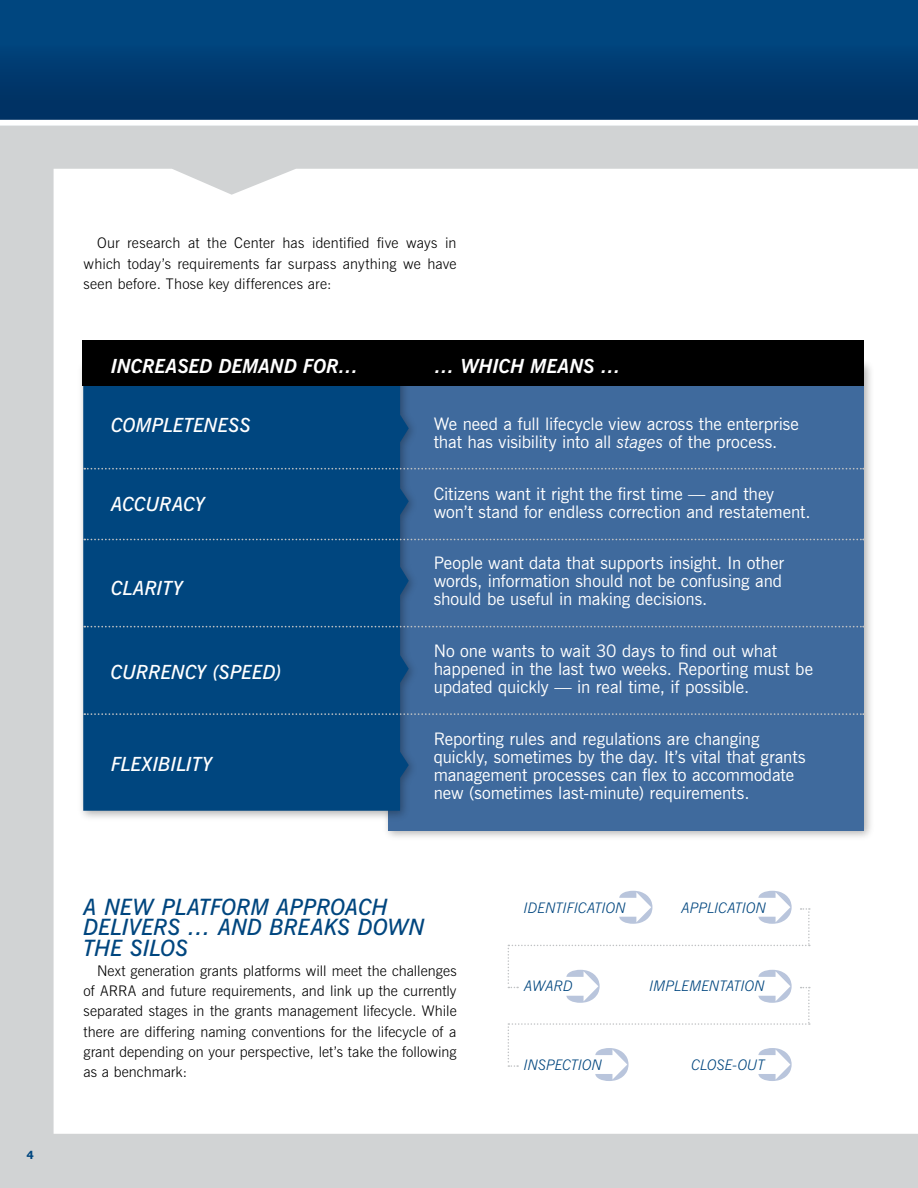
<style>
.page{position:relative;width:918px;height:1188px;background:#fff}
.page>*{position:absolute;margin:0;border:0;box-sizing:border-box;transform-origin:0 0}
.t1{font:italic 600 22.5px/20.2px "News Gothic BT";letter-spacing:-.01em;color:#00467f}
.t2{font:italic 600 19.5px "News Gothic BT";letter-spacing:-.005em;color:#fff}
.t3{font:italic 700 19.5px "News Gothic BT";letter-spacing:-.005em;color:#fff}
.t4{font:17.25px/18px "News Gothic BT";letter-spacing:-.005em;color:#fff}
.t5{font:300 14.7px/20.2px "News Gothic BT";letter-spacing:.005em;color:#000;text-align:justify}
.t6{font:italic 300 14.7px "News Gothic BT";letter-spacing:-.01em;color:#00467f}
.s1{font-style:italic}
</style>
<div class="page">
<div style="left:0;top:105px;width:918px;height:1083px;background:#d1d3d4"></div>
<div style="left:0;top:0;width:918px;height:125px;background:linear-gradient(to bottom,#004b86,#002e5f)"></div>
<div style="left:54px;top:169px;width:863px;height:965px;background:#fff"></div>
<div style="left:0;top:120px;width:918px;height:6px;background:#fff"></div>
<svg style="left:917px;top:0;width:1px;height:120px"></svg>
<svg style="left:917px;top:169px;width:1px;height:965px"></svg>
<div style="left:380px;top:357px;width:496px;height:486px;background:#000;opacity:.31"></div>
<div style="left:388px;top:365px;width:476px;height:466px;background:#3f6a9d"></div>
<div style="left:75px;top:357px;width:345px;height:466px;background:#000;opacity:.31"></div>
<div style="left:83px;top:385px;width:326px;height:426px;background:#00467f"></div>
<div style="left:82px;top:340px;width:782px;height:45px;background:#000"></div>
<svg style="left:84px;top:468px;width:780px;height:2px"></svg>
<svg style="left:84px;top:539px;width:780px;height:1px"></svg>
<svg style="left:84px;top:626px;width:780px;height:2px"></svg>
<svg style="left:84px;top:713px;width:780px;height:2px"></svg>
<div style="left:508px;top:891px;width:302px;height:190px;background:#fff"></div>
<p class="t5" style="left:84px;top:233px;width:375px;text-indent:14px">Our research at the Center has identified five ways in which today’s requirements far surpass anything we have seen before. Those key differences are:</p>
<p class="t3" style="left:111px;top:354px;width:249px">INCREASED DEMAND FOR…</p>
<p class="t3" style="left:435px;top:354px;width:187px">… WHICH MEANS …</p>
<p class="t2" style="left:111px;top:413px;width:142px">CO MPLETENESS</p>
<p class="t2" style="left:111px;top:492px;width:95px">ACCURACY</p>
<p class="t2" style="left:111px;top:576px;width:74px">CLARITY</p>
<p class="t2" style="left:111px;top:660px;width:172px">CURRENCY (SPEED)</p>
<p class="t2" style="left:111px;top:752px;width:103px">FLEXIBILITY</p>
<p class="t4" style="left:434px;top:415px;width:367px">We need a full lifecycle view across the enterprise that has visibility into all <span class="s1">stages</span> of the process.</p>
<p class="t4" style="left:434px;top:484px;width:378px">Citizens want it right the first time — and they won’t stand for endless correction and restatement.</p>
<p class="t4" style="left:434px;top:554px;width:352px;text-align:justify">People want data that supports insight. In other words, information should not be confusing and should be useful in making decisions.</p>
<p class="t4" style="left:434px;top:642px;width:381px">No one wants to wait 30 days to find out what happened in the last two weeks. Reporting must be updated quickly — in real time, if possible.</p>
<p class="t4" style="left:434px;top:730px;width:373px">Reporting rules and regulations are changing quickly, sometimes by the day. It’s vital that grants management processes can flex to accommodate new (sometimes last-minute) requirements.</p>
<h1 class="t1" style="left:84px;top:897px;width:306px">A NEW PLATFORM APPROA CH<br>DELIVERS … AND BREAKS DOW</h1>
<h1 class="t1" style="left:409px;top:917px;width:18px">N</h1>
<p class="t6" style="left:524px;top:899px;width:104px">IDENTIFICATION</p>
<p class="t6" style="left:681px;top:899px;width:87px">APPLICATION</p>
<h1 class="t1" style="left:84px;top:937px;width:107px">THE SILOS</h1>
<p class="t5" style="left:84px;top:960px;width:375px;text-indent:13px">Next generation grants platforms will meet the challenges of ARRA</p>
<p class="t5" style="left:84px;top:981px;width:375px;text-indent:58px">and future requirements, and link up the currently separated stages in the grants management lifecycle. While there are differing naming conventions for the lifecycle of a grant depending on your perspective, let’s take the following as a benchmark:</p>
<p class="t6" style="left:524px;top:977px;width:51px">AWARD</p>
<p class="t6" style="left:650px;top:977px;width:117px">IMPLEMENTATION</p>
<p class="t6" style="left:524px;top:1056px;width:80px">INSPECTION</p>
<p class="t6" style="left:691px;top:1056px;width:75px">CLOSE-OUT</p>
</div>
